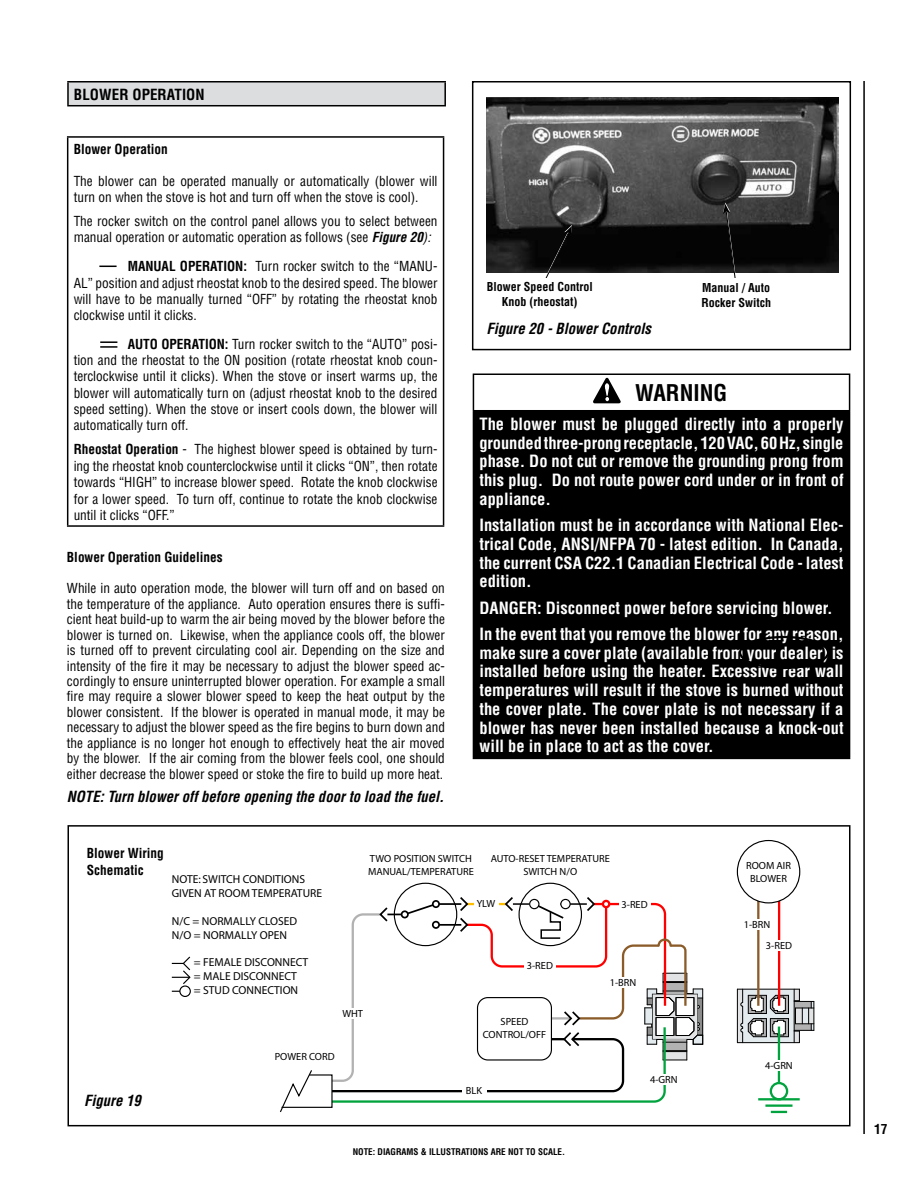
<style>
.page{position:relative;width:918px;height:1188px;background:#fff}
.page>*{position:absolute;margin:0;border:0;box-sizing:border-box;transform-origin:0 0}
.t1{font:700 condensed 22.5px "Helvetica";color:#000}
.t2{font:700 condensed 16.5px/18.8px "Helvetica";color:#fff;text-align:justify}
.t3{font:italic 700 condensed 15px "Helvetica";color:#000}
.t4{font:700 condensed 15px "Helvetica";letter-spacing:.005em;color:#000}
.t5{font:condensed 13.5px/15.5px "Helvetica";color:#000;text-align:justify}
.t6{font:700 condensed 13.5px/16.2px "Helvetica";color:#000}
.t7{font:700 condensed 12px/15px "Helvetica";color:#000;text-align:center}
.t8{font:11.55px/13.8px "Myriad";color:#000}
.t9{font:10.35px/12.5px "Myriad";color:#000;text-align:center}
.t10{font:700 condensed 9px "Helvetica";color:#000}
.s1{font-weight:700;font-style:italic}
.s2{font-style:italic}
.s3{font-weight:700}
</style>
<div class="page">
<hr style="left:863px;top:81px;width:2px;height:1053px;background:#000">
<div style="left:473px;top:411px;width:377px;height:347px;background:#000"></div>
<hr style="left:473px;top:374px;width:377px;height:1px;background:#000">
<hr style="left:473px;top:375px;width:1px;height:35px;background:#000">
<hr style="left:849px;top:375px;width:1px;height:35px;background:#000">
<hr style="left:473px;top:410px;width:377px;height:1px;background:#000">
<hr style="left:473px;top:758px;width:377px;height:1px;background:#000">
<svg style="left:590px;top:373px;width:35px;height:31px"></svg>
<div style="left:68px;top:82px;width:377px;height:24px;background:#dcdddf"></div>
<hr style="left:67px;top:81px;width:379px;height:1px;background:#000">
<hr style="left:67px;top:83px;width:2px;height:22px;background:#000">
<hr style="left:444px;top:83px;width:2px;height:22px;background:#000">
<hr style="left:67px;top:105px;width:379px;height:1px;background:#000">
<div style="left:472px;top:81px;width:379px;height:269px;border:2px solid #000"></div>
<img style="left:486px;top:97px;width:352px;height:176px">
<svg style="left:543px;top:225px;width:29px;height:53px"></svg>
<svg style="left:723px;top:203px;width:15px;height:75px"></svg>
<hr style="left:67px;top:136px;width:377px;height:2px;background:#000">
<hr style="left:67px;top:138px;width:1px;height:387px;background:#000">
<hr style="left:443px;top:138px;width:1px;height:387px;background:#000">
<hr style="left:67px;top:525px;width:377px;height:2px;background:#000">
<svg style="left:99px;top:266px;width:18px;height:1px"></svg>
<svg style="left:100px;top:341px;width:17px;height:7px"></svg>
<div style="left:68px;top:825px;width:782px;height:301px;border:2px solid #000"></div>
<svg style="left:737px;top:989px;width:78px;height:54px"></svg>
<hr style="left:737px;top:989px;width:62px;height:1px;background:#000">
<div style="left:770px;top:1082px;width:18px;height:18px;border:2px solid #00a33d;border-radius:50%"></div>
<hr style="left:758px;top:1098px;width:42px;height:2px;background:#00a33d">
<hr style="left:765px;top:1104px;width:28px;height:3px;background:#00a33d">
<svg style="left:771px;top:1111px;width:16px;height:2px"></svg>
<hr style="left:778px;top:1027px;width:2px;height:56px;background:#00a33d">
<hr style="left:778px;top:901px;width:2px;height:105px;background:#f00">
<hr style="left:757px;top:901px;width:2px;height:105px;background:#8b5c29">
<div style="left:737px;top:840px;width:63px;height:63px;border:1px solid #000;border-radius:50%"></div>
<svg style="left:280px;top:895px;width:423px;height:218px"></svg>
<div style="left:525px;top:961px;width:31px;height:10px;background:#fff"></div>
<div style="left:620px;top:899px;width:31px;height:10px;background:#fff"></div>
<div style="left:474px;top:899px;width:25px;height:10px;background:#fff"></div>
<div style="left:463px;top:1085px;width:24px;height:11px;background:#fff"></div>
<div style="left:341px;top:1008px;width:24px;height:10px;background:#fff"></div>
<div style="left:649px;top:1074px;width:31px;height:10px;background:#fff"></div>
<div style="left:608px;top:977px;width:31px;height:10px;background:#fff"></div>
<div style="left:742px;top:919px;width:31px;height:10px;background:#fff"></div>
<div style="left:764px;top:1060px;width:31px;height:10px;background:#fff"></div>
<div style="left:764px;top:940px;width:31px;height:10px;background:#fff"></div>
<svg style="left:172px;top:956px;width:19px;height:28px"></svg>
<div style="left:179px;top:985px;width:12px;height:12px;border:1px solid #000;border-radius:50%"></div>
<div style="left:739px;top:636px;width:90px;height:33px;border:2px solid #000;border-radius:50%"></div>
<p class="t4" style="left:74px;top:85px;width:132px">BLOWER OPERATION</p>
<p class="t6" style="left:74px;top:141px;width:96px">Blower Operation</p>
<p class="t5" style="left:74px;top:173px;width:365px;line-height:16.2px">The blower can be operated manually or automatically (blower will turn on when the stove is hot and turn off when the stove is cool).</p>
<p class="t5" style="left:74px;top:213px;width:365px;line-height:16.2px">The rocker switch on the control panel allows you to select between manual operation or automatic operation as follows (see <span class="s1">Figure 20</span><span class="s2">):</span></p>
<p class="t5" style="left:74px;top:258px;width:365px;line-height:16.2px;text-indent:54px"><span class="s3">MANUAL OPERATION:</span> Turn rocker switch to the “MANU-AL” position and adjust rheostat knob to the desired speed. The blower will have to be manually turned “OFF” by rotating the rheostat knob clockwise until it clicks.</p>
<p class="t5" style="left:74px;top:336px;width:365px;line-height:16.2px;text-indent:54px"><span class="s3">AUTO OPERATION:</span> Turn rocker switch to the “AUTO” posi&shy;tion and the rheostat to the ON position (rotate rheostat knob coun&shy;terclockwise until it clicks). When the stove or insert warms up, the blower will automatically turn on (adjust rheostat knob to the desired speed setting). When the stove or insert cools down, the blower will automatically turn off.</p>
<p class="t5" style="left:74px;top:441px;width:365px;line-height:16.5px"><span class="s3">Rheostat Operation</span> - The highest blower speed is obtained by turn&shy;ing the rheostat knob counterclockwise until it clicks “ON”, then rotate towards “HIGH” to increase blower speed. Rotate the knob clockwise for a lower speed. To turn off, continue to rotate the knob clockwise until it clicks “OFF.”</p>
<p class="t6" style="left:67px;top:549px;width:157px">Blower Operation Guidelines</p>
<p class="t5" style="left:67px;top:581px;width:380px">While in auto operation mode, the blower will turn off and on based on the temperature of the appliance. Auto operation ensures there is suffi&shy;cient heat build-up to warm the air being moved by the blower before the blower is turned on. Likewise, when the appliance cools off, the blower is turned off to prevent circulating cool air. Depending on the size and intensity of the fire it may be necessary to adjust the blower speed ac&shy;cordingly to ensure uninterrupted blower operation. For example a small fire may require a slower blower speed to keep the heat output by the blower consistent. If the blower is operated in manual mode, it may be necessary to adjust the blower speed as the fire begins to burn down and the appliance is no longer hot enough to effectively heat the air moved by the blower. If the air coming from the blower feels cool, one should either decrease the blower speed or stoke the fire to build up more heat.</p>
<p class="t3" style="left:67px;top:787px;width:379px">NOTE: Turn blower off before opening the door to load the fuel.</p>
<p class="t7" style="left:487px;top:279px;width:108px">Blower Speed Control<br>Knob (rheostat)</p>
<p class="t7" style="left:701px;top:280px;width:71px;text-align:left">Manual / Auto<br>Rocker Switch</p>
<p class="t3" style="left:486px;top:319px;width:166px">Figure 20 - Blower Controls</p>
<h1 class="t1" style="left:635px;top:379px;width:94px">WARNING</h1>
<p class="t2" style="left:479px;top:414px;width:366px">The blower must be plugged directly into a properly grounded three-prong receptacle, 120 VAC, 60 Hz, single phase. Do not cut or remove the grounding prong from this plug. Do not route power cord under or in front of appliance.</p>
<p class="t2" style="left:479px;top:516px;width:366px">Installation must be in accordance with National Elec&shy;trical Code, ANSI/NFPA 70 - latest edition. In Canada, the current CSA C22.1 Canadian Electrical Code - latest edition.</p>
<p class="t2" style="left:479px;top:594px;width:366px;line-height:26.2px">DANGER: Disconnect power before servicing blower.<br>In the event that you remove the blower for any reason,</p>
<p class="t2" style="left:479px;top:643px;width:366px">make sure a cover plate (available from your dealer) is installed before using the heater. Excessive rear wall temperatures will result if the stove is burned without the cover plate. The cover plate is not necessary if a blower has never been installed because a knock-out will be in place to act as the cover.</p>
<p class="t6" style="left:87px;top:845px;width:79px">Blower Wiring<br>Schematic</p>
<p class="t3" style="left:84px;top:1091px;width:58px">Figure 19</p>
<p class="t8" style="left:172px;top:873px;width:152px">NOTE: SWITCH CONDITIONS<br>GIVEN AT ROOM TEMPERATURE</p>
<p class="t8" style="left:172px;top:915px;width:127px">N/C = NORMALLY CLOSED<br>N/O = NORMALLY OPEN</p>
<p class="t8" style="left:194px;top:956px;width:116px">= FEMALE DISCONNECT = MALE DISCONNECT<br>= STUD CONNECTION</p>
<p class="t9" style="left:275px;top:1051px;width:61px">POWER CORD</p>
<p class="t9" style="left:368px;top:853px;width:107px;text-align:left">TWO POSITION SWITCH<br>MANUAL/TEMPERATURE</p>
<p class="t9" style="left:491px;top:853px;width:120px">AUTO-RESET TEMPERATURE<br>SWITCH N/O</p>
<p class="t9" style="left:477px;top:898px;width:20px">YLW</p>
<p class="t9" style="left:622px;top:899px;width:28px">3-RED</p>
<p class="t9" style="left:342px;top:1007px;width:22px">WHT</p>
<p class="t9" style="left:527px;top:960px;width:28px">3-RED</p>
<p class="t9" style="left:483px;top:1016px;width:65px">SPEED<br>CONTROL/OFF</p>
<p class="t9" style="left:466px;top:1085px;width:18px">BLK</p>
<p class="t9" style="left:610px;top:977px;width:28px">1-BRN</p>
<p class="t9" style="left:650px;top:1073px;width:29px">4-GRN</p>
<p class="t10" style="left:353px;top:1146px;width:214px">NOTE: DIAGRAMS &amp; ILLUSTRATIONS ARE NOT TO SCALE.</p>
<p class="t9" style="left:746px;top:860px;width:46px">ROOM AIR<br>BLOWER</p>
<p class="t9" style="left:744px;top:919px;width:28px">1-BRN</p>
<p class="t9" style="left:766px;top:939px;width:28px">3-RED</p>
<p class="t9" style="left:765px;top:1060px;width:29px">4-GRN</p>
<p class="t6" style="left:874px;top:1121px;width:15px">17</p>
</div>
